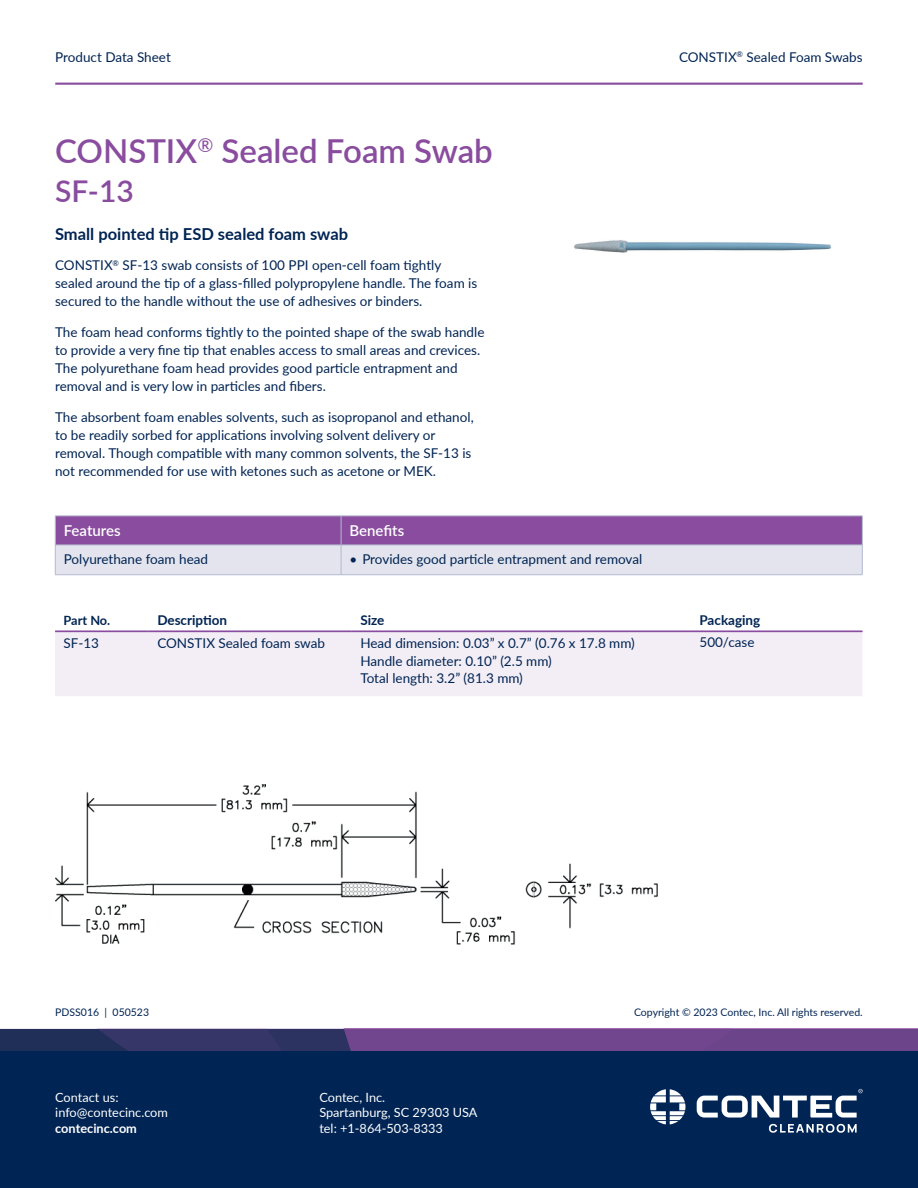
<style>
.page{position:relative;width:918px;height:1188px;background:#fff}
.page>*{position:absolute;margin:0;border:0;box-sizing:border-box;transform-origin:0 0}
.t1{font:600 33px "Lato";color:#894c9e}
.t2{font:600 30px "Lato";color:#894c9e}
.t3{font:700 16.5px "Lato";color:#002453}
.t4{font:600 15px "Lato";color:#fff}
.t5{font:13.5px/18px "Lato";color:#002453}
.t6{font:700 13.5px "Lato";color:#002453}
.t7{font:12.75px/15.3px "Lato";color:#fff}
.t8{font:700 12.75px "Lato";color:#fff}
.t9{font:700 12.75px "Lato";letter-spacing:-.005em;color:#002453}
.t10{font:10.5px "Lato";color:#002453}
</style>
<div class="page">
<div style="left:0;top:1039px;width:918px;height:149px;background:#002453"></div>
<svg style="left:769px;top:1124px;width:88px;height:9px"></svg>
<svg style="left:697px;top:1089px;width:166px;height:29px"></svg>
<svg style="left:650px;top:1089px;width:35px;height:35px"></svg>
<svg style="left:0;top:1029px;width:918px;height:21px;background:#563e7c"></svg>
<hr style="left:55px;top:83px;width:808px;height:2px;background:#894c9e">
<svg style="left:55px;top:516px;width:808px;height:58px;background:#b598c5"></svg>
<hr style="left:55px;top:545px;width:286px;height:1px;background:#b3bad0">
<hr style="left:55px;top:545px;width:1px;height:30px;background:#b3bad0">
<hr style="left:341px;top:545px;width:522px;height:1px;background:#b3bad0">
<hr style="left:341px;top:545px;width:1px;height:30px;background:#b3bad0">
<hr style="left:862px;top:545px;width:1px;height:30px;background:#b3bad0">
<hr style="left:55px;top:574px;width:286px;height:1px;background:#b3bad0">
<hr style="left:341px;top:574px;width:522px;height:1px;background:#b3bad0">
<div style="left:55px;top:632px;width:808px;height:64px;background:#f3eef6"></div>
<hr style="left:55px;top:630px;width:94px;height:2px;background:#894c9e">
<hr style="left:149px;top:630px;width:203px;height:2px;background:#894c9e">
<hr style="left:352px;top:630px;width:339px;height:2px;background:#894c9e">
<hr style="left:691px;top:630px;width:172px;height:2px;background:#894c9e">
<img style="left:55px;top:784px;width:603px;height:161px">
<img style="left:574px;top:240px;width:257px;height:13px">
<p class="t5" style="left:55px;top:47px;width:117px">Product Data Sheet</p>
<h1 class="t1" style="left:55px;top:127px;width:439px">CONSTIX<sup>®</sup> Sealed Foam Swab</h1>
<h2 class="t2" style="left:55px;top:169px;width:80px">SF-13</h2>
<p class="t3" style="left:55px;top:222px;width:295px">Small pointed tip ESD sealed foam swab</p>
<p class="t5" style="left:55px;top:256px;width:424px">CONSTIX<sup>®</sup> SF-13 swab consists of 100 PPI open-cell foam tightly sealed around the tip of a glass-filled polypropylene handle. The foam is secured to the handle without the use of adhesives or binders.</p>
<p class="t5" style="left:55px;top:323px;width:431px">The foam head conforms tightly to the pointed shape of the swab handle to provide a very fine tip that enables access to small areas and crevices.<br>The polyurethane foam head provides good particle entrapment and removal and is very low in particles and fibers.</p>
<p class="t5" style="left:55px;top:407px;width:420px">The absorbent foam enables solvents, such as isopropanol and ethanol, to be readily sorbed for applications involving solvent delivery or removal. Though compatible with many common solvents, the SF-13 is not recommended for use with ketones such as acetone or MEK.</p>
<p class="t4" style="left:64px;top:520px;width:58px">Features</p>
<p class="t4" style="left:350px;top:520px;width:56px">Benefits</p>
<p class="t5" style="left:64px;top:550px;width:146px">Polyurethane foam head</p>
<p class="t5" style="left:350px;top:550px;width:294px">• Provides good particle entrapment and removal</p>
<p class="t5" style="left:679px;top:47px;width:185px">CONSTIX<sup>®</sup> Sealed Foam Swabs</p>
<p class="t9" style="left:64px;top:611px;width:48px">Part No.</p>
<p class="t6" style="left:157px;top:610px;width:71px">Description</p>
<p class="t6" style="left:360px;top:610px;width:26px">Size</p>
<p class="t6" style="left:700px;top:610px;width:62px">Packaging</p>
<p class="t5" style="left:64px;top:633px;width:37px">SF-13</p>
<p class="t5" style="left:157px;top:633px;width:169px">CONSTIX Sealed foam swab</p>
<p class="t5" style="left:360px;top:633px;width:276px">Head dimension: 0.03” x 0.7” (0.76 x 17.8 mm)<br>Handle diameter: 0.10” (2.5 mm)<br>Total length: 3.2” (81.3 mm)</p>
<p class="t5" style="left:700px;top:633px;width:57px">500/case</p>
<p class="t10" style="left:55px;top:1005px;width:95px">PDSS016 | 050523</p>
<p class="t10" style="left:634px;top:1005px;width:230px">Copyright © 2023 Contec, Inc. All rights reserved.</p>
<p class="t7" style="left:55px;top:1089px;width:114px">Contact us: info@contecinc.com</p>
<p class="t8" style="left:55px;top:1119px;width:83px">contecinc.com</p>
<p class="t7" style="left:319px;top:1089px;width:160px">Contec, Inc.<br>Spartanburg, SC 29303 USA tel: +1-864-503-8333</p>
</div>
